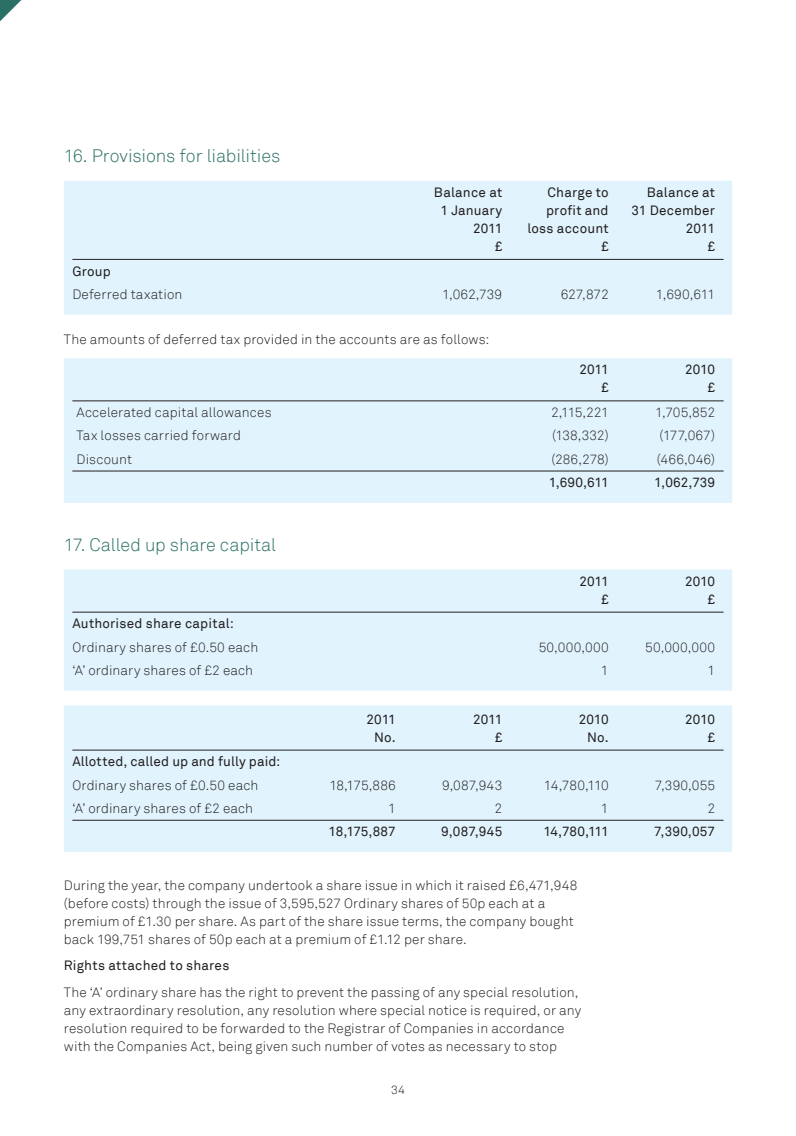
<style>
.page{position:relative;width:796px;height:1136px;background:#fff}
.page>*{position:absolute;margin:0;border:0;box-sizing:border-box;transform-origin:0 0}
.t1{font:300 18px "Akkurat";letter-spacing:-.005em;color:#2b7065}
.t2{font:300 13.5px/18px "Akkurat";letter-spacing:.01em;color:#231f20}
.t3{font:13.5px/18px "Akkurat";letter-spacing:.01em;color:#231f20;text-align:right}
.t4{font:300 12px "Akkurat";color:#231f20}
</style>
<div class="page">
<div style="left:64px;top:181px;width:667px;height:133px;background:#e1f4fd"></div>
<hr style="left:72px;top:259px;width:651px;height:1px;background:#231f20">
<div style="left:64px;top:358px;width:667px;height:145px;background:#e1f4fd"></div>
<hr style="left:72px;top:400px;width:651px;height:1px;background:#231f20">
<hr style="left:72px;top:470px;width:651px;height:1px;background:#231f20">
<div style="left:64px;top:569px;width:667px;height:121px;background:#e1f4fd"></div>
<hr style="left:72px;top:612px;width:651px;height:1px;background:#231f20">
<div style="left:64px;top:705px;width:667px;height:147px;background:#e1f4fd"></div>
<hr style="left:72px;top:749px;width:651px;height:1px;background:#231f20">
<hr style="left:72px;top:819px;width:651px;height:1px;background:#231f20">
<svg style="left:0;top:0;width:22px;height:22px"></svg>
<h1 class="t1" style="left:64px;top:144px;width:218px">16. Provisions for liabilities</h1>
<p class="t3" style="left:433px;top:183px;width:70px">Balance at<br>1 January<br>2011<br>£</p>
<p class="t3" style="left:527px;top:183px;width:83px">Charge to profit and loss account £</p>
<p class="t3" style="left:631px;top:183px;width:85px">Balance at<br>31 December<br>2011<br>£</p>
<p class="t3" style="left:72px;top:261px;width:40px">Group</p>
<p class="t2" style="left:72px;top:285px;width:111px">Deferred taxation</p>
<p class="t2" style="left:442px;top:285px;width:62px">1,062,739</p>
<p class="t2" style="left:560px;top:285px;width:49px">627,872</p>
<p class="t2" style="left:655px;top:285px;width:61px">1,690,611</p>
<p class="t2" style="left:64px;top:330px;width:427px">The amounts of deferred tax provided in the accounts are as follows:</p>
<p class="t3" style="left:579px;top:360px;width:31px">2011 £</p>
<p class="t3" style="left:684px;top:360px;width:31px">2010 £</p>
<p class="t2" style="left:77px;top:403px;width:196px">Accelerated capital allowances</p>
<p class="t2" style="left:550px;top:403px;width:59px">2,115,221</p>
<p class="t2" style="left:654px;top:403px;width:61px">1,705,852</p>
<p class="t2" style="left:77px;top:426px;width:166px">Tax losses carried forward</p>
<p class="t2" style="left:551px;top:426px;width:58px">(138,332)</p>
<p class="t2" style="left:659px;top:426px;width:57px">(177,067)</p>
<p class="t2" style="left:77px;top:450px;width:57px">Discount</p>
<p class="t2" style="left:551px;top:450px;width:59px">(286,278)</p>
<p class="t2" style="left:656px;top:450px;width:60px">(466,046)</p>
<p class="t3" style="left:548px;top:473px;width:61px">1,690,611</p>
<p class="t3" style="left:653px;top:473px;width:62px">1,062,739</p>
<h1 class="t1" style="left:64px;top:533px;width:214px">17. Called up share capital</h1>
<p class="t3" style="left:579px;top:571px;width:31px">2011 £</p>
<p class="t3" style="left:684px;top:571px;width:31px">2010 £</p>
<p class="t3" style="left:72px;top:614px;width:163px">Authorised share capital:</p>
<p class="t2" style="left:72px;top:637px;width:187px">Ordinary shares of £0.50 each</p>
<p class="t2" style="left:538px;top:637px;width:71px">50,000,000</p>
<p class="t2" style="left:644px;top:637px;width:71px">50,000,000</p>
<p class="t2" style="left:72px;top:661px;width:182px">‘A’ ordinary shares of £2 each</p>
<p class="t2" style="left:600px;top:661px;width:9px">1</p>
<p class="t2" style="left:707px;top:661px;width:9px">1</p>
<p class="t3" style="left:366px;top:709px;width:31px;text-align:center">2011<br>No.</p>
<p class="t3" style="left:473px;top:709px;width:31px">2011 £</p>
<p class="t3" style="left:578px;top:709px;width:31px">2010<br>No.</p>
<p class="t3" style="left:684px;top:709px;width:31px">2010 £</p>
<p class="t3" style="left:72px;top:752px;width:209px">Allotted, called up and fully paid:</p>
<p class="t2" style="left:72px;top:775px;width:187px">Ordinary shares of £0.50 each</p>
<p class="t2" style="left:329px;top:775px;width:68px">18,175,886</p>
<p class="t2" style="left:442px;top:775px;width:62px">9,087,943</p>
<p class="t2" style="left:543px;top:775px;width:66px">14,780,110</p>
<p class="t2" style="left:654px;top:775px;width:62px">7,390,055</p>
<p class="t2" style="left:72px;top:799px;width:182px">‘A’ ordinary shares of £2 each</p>
<p class="t2" style="left:388px;top:799px;width:9px">1</p>
<p class="t2" style="left:494px;top:799px;width:9px">2</p>
<p class="t2" style="left:600px;top:799px;width:9px">1</p>
<p class="t2" style="left:707px;top:799px;width:9px">2</p>
<p class="t3" style="left:328px;top:822px;width:69px">18,175,887</p>
<p class="t3" style="left:441px;top:822px;width:63px">9,087,945</p>
<p class="t3" style="left:543px;top:822px;width:67px">14,780,111</p>
<p class="t3" style="left:653px;top:822px;width:62px">7,390,057</p>
<p class="t2" style="left:64px;top:875px;width:515px">During the year, the company undertook a share issue in which it raised £6,471,948 (before costs) through the issue of 3,595,527 Ordinary shares of 50p each at a premium of £1.30 per share. As part of the share issue terms, the company bought back 199,751 shares of 50p each at a premium of £1.12 per share.</p>
<p class="t3" style="left:64px;top:956px;width:167px">Rights attached to shares</p>
<p class="t2" style="left:64px;top:982px;width:518px">The ‘A’ ordinary share has the right to prevent the passing of any special resolution, any extraordinary resolution, any resolution where special notice is required, or any resolution required to be forwarded to the Registrar of Companies in accordance with the Companies Act, being given such number of votes as necessary to stop</p>
<p class="t4" style="left:391px;top:1081px;width:15px">34</p>
</div>
